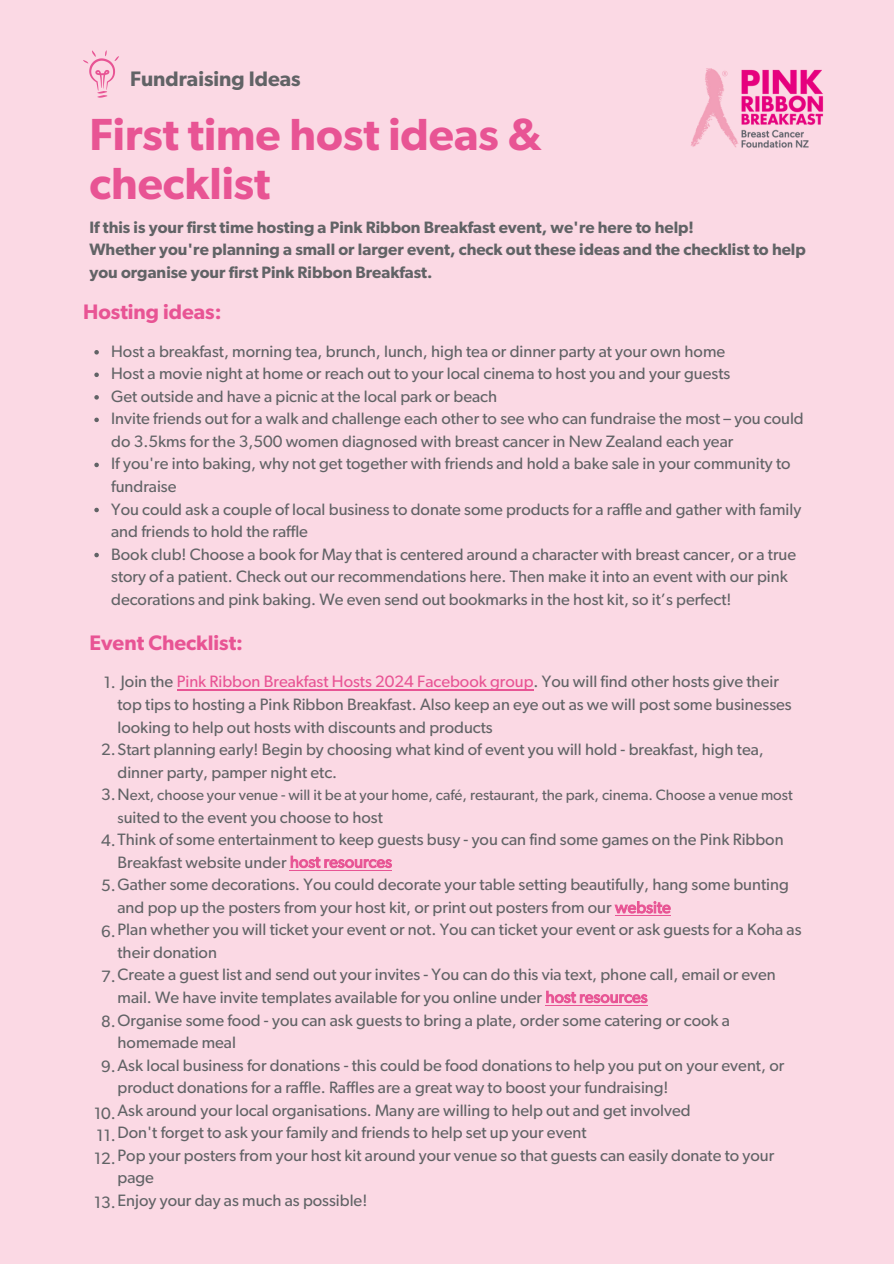
<style>
.page{position:relative;width:894px;height:1264px;background:#fff}
.page>*{position:absolute;margin:0;border:0;box-sizing:border-box;transform-origin:0 0}
.t1{font:600 45px/49.5px "Gibson";color:#e85494}
.t2{font:600 21px "Gibson";color:#e85494}
.t3{font:600 21px "Gibson";color:#616366}
.t4{font:16.5px/22.5px "Gibson";color:#616366}
.t5{font:600 16.5px/22.5px "Gibson";color:#616366}
.t6{font:16.5px "Gibson";color:#e85494}
.t7{font:15px "Gibson";color:#616366}
.s1{color:#616366}
.s2{font-size:15px}
.s3{color:#e85494}
.s4{font-size:16.5px}
</style>
<div class="page">
<div style="left:0;top:0;width:893px;height:1263px;background:#fbd9e4"></div>
<img style="left:691px;top:68px;width:133px;height:80px">
<svg style="left:94px;top:350px;width:5px;height:4px"></svg>
<svg style="left:94px;top:372px;width:5px;height:5px"></svg>
<svg style="left:94px;top:395px;width:5px;height:4px"></svg>
<svg style="left:94px;top:417px;width:5px;height:5px"></svg>
<svg style="left:94px;top:462px;width:5px;height:5px"></svg>
<svg style="left:94px;top:507px;width:5px;height:5px"></svg>
<svg style="left:94px;top:553px;width:5px;height:4px"></svg>
<svg style="left:83px;top:50px;width:36px;height:48px"></svg>
<hr style="left:177px;top:689px;width:356px;height:1px;background:#e85494">
<hr style="left:290px;top:870px;width:102px;height:1px;background:#e85494">
<hr style="left:614px;top:915px;width:56px;height:1px;background:#e85494">
<hr style="left:545px;top:1005px;width:102px;height:1px;background:#e85494">
<p class="t3" style="left:130px;top:69px;width:172px">Fundraising Ideas</p>
<h1 class="t1" style="left:89px;top:111px;width:453px">First time host ideas &amp; checklist</h1>
<p class="t5" style="left:89px;top:217px;width:717px">If this is your first time hosting a Pink Ribbon Breakfast event, we're here to help!<br>Whether you're planning a small or larger event, check out these ideas and the checklist to help you organise your first Pink Ribbon Breakfast.</p>
<p class="t2" style="left:83px;top:302px;width:140px">Hosting ideas:</p>
<p class="t4" style="left:111px;top:340px;width:694px">Host a breakfast, morning tea, brunch, lunch, high tea or dinner party at your own home<br>Host a movie night at home or reach out to your local cinema to host you and your guests<br>Get outside and have a picnic at the local park or beach<br>Invite friends out for a walk and challenge each other to see who can fundraise the most – you could do 3.5kms for the 3,500 women diagnosed with breast cancer in New Zealand each year<br>If you're into baking, why not get together with friends and hold a bake sale in your community to fundraise<br>You could ask a couple of local business to donate some products for a raffle and gather with family and friends to hold the raffle<br>Book club! Choose a book for May that is centered around a character with breast cancer, or a true story of a patient. Check out our recommendations here. Then make it into an event with our pink decorations and pink baking. We even send out bookmarks in the host kit, so it’s perfect!</p>
<p class="t2" style="left:89px;top:633px;width:155px">Event Checklist:</p>
<p class="t6" style="left:104px;top:674px;width:676px"><span class="s1">1. Join the</span> Pink Ribbon Breakfast Hosts 2024 Facebook group<span class="s1">. You will find other hosts give their</span></p>
<p class="t4" style="left:117px;top:694px;width:675px">top tips to hosting a Pink Ribbon Breakfast. Also keep an eye out as we will post some businesses</p>
<p class="t4" style="left:117px;top:716px;width:376px">looking to help out hosts with discounts and products</p>
<p class="t4" style="left:101px;top:739px;width:664px">2.Start planning early! Begin by choosing what kind of event you will hold - breakfast, high tea,</p>
<p class="t4" style="left:117px;top:761px;width:221px">dinner party, pamper night etc.</p>
<p class="t4" style="left:117px;top:806px;width:267px"><span class="s2">s</span>uited to the event you choose to host</p>
<p class="t4" style="left:101px;top:828px;width:683px">4.Think of some entertainment to keep guests busy - you can find some games on the Pink Ribbon</p>
<p class="t4" style="left:117px;top:850px;width:276px">Breakfast website under <span class="s3">host resources</span></p>
<p class="t4" style="left:101px;top:874px;width:688px">5.Gather some decorations. You could decorate your table setting beautifully, hang some bunting</p>
<p class="t4" style="left:117px;top:896px;width:554px">and pop up the posters from your host kit, or print out posters from our <span class="s3">website</span></p>
<p class="t4" style="left:117px;top:919px;width:685px">Plan whether you will ticket your event or not. You can ticket your event or ask guests for a Koha as</p>
<p class="t4" style="left:117px;top:941px;width:101px">their donation</p>
<p class="t4" style="left:117px;top:964px;width:659px">Create a guest list and send out your invites - You can do this via text, phone call, email or even</p>
<p class="t4" style="left:117px;top:986px;width:531px">mail. We have invite templates available for you online under <span class="s3">host resources</span></p>
<p class="t4" style="left:117px;top:1009px;width:614px">Organise some food - you can ask guests to bring a plate, order some catering or cook a</p>
<p class="t4" style="left:117px;top:1031px;width:120px">homemade meal</p>
<p class="t4" style="left:117px;top:1054px;width:668px">Ask local business for donations - this could be food donations to help you put on your event, or</p>
<p class="t4" style="left:117px;top:1076px;width:552px">product donations for a raffle. Raffles are a great way to boost your fundraising!</p>
<p class="t4" style="left:117px;top:1099px;width:574px">Ask around your local organisations. Many are willing to help out and get involved</p>
<p class="t4" style="left:117px;top:1121px;width:470px">Don't forget to ask your family and friends to help set up your event</p>
<p class="t4" style="left:117px;top:1144px;width:658px">Pop your posters from your host kit around your venue so that guests can easily donate to your</p>
<p class="t4" style="left:117px;top:1166px;width:38px">page</p>
<p class="t4" style="left:117px;top:1189px;width:251px">Enjoy your day as much as possible!</p>
<p class="t7" style="left:101px;top:788px;width:692px"><span class="s4">3.N</span>ext, choose your venue - will it be at your home, café, restaurant, the park, cinema. Choose a venue most</p>
<p class="t4" style="left:101px;top:921px;width:16px">6.</p>
<p class="t4" style="left:101px;top:966px;width:16px">7.</p>
<p class="t4" style="left:101px;top:1011px;width:16px">8.</p>
<p class="t4" style="left:101px;top:1056px;width:16px">9.</p>
<p class="t4" style="left:94px;top:1102px;width:23px;text-align:justify">10.<br>11.<br>12.</p>
<p class="t4" style="left:94px;top:1191px;width:23px">13.</p>
</div>
